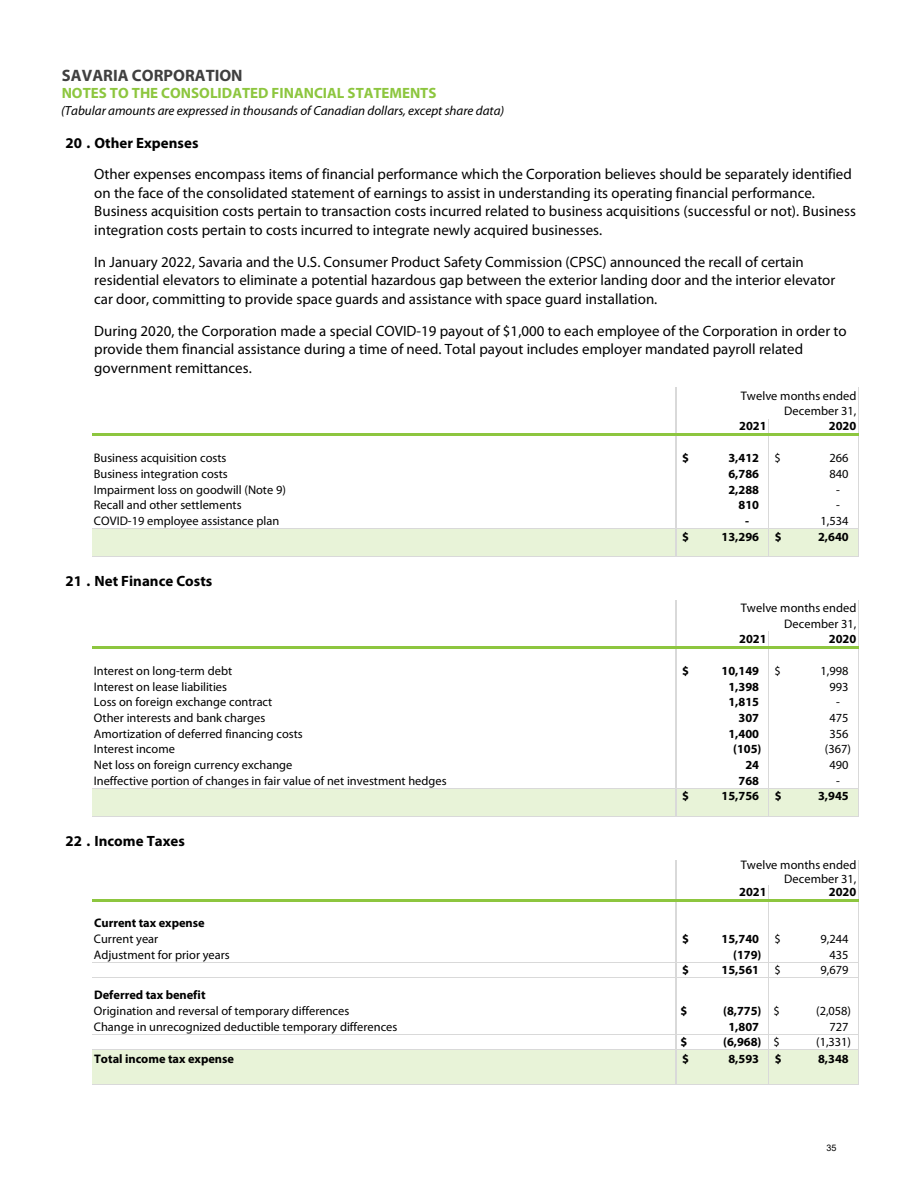
<style>
.page{position:relative;width:918px;height:1188px;background:#fff}
.page>*{position:absolute;margin:0;border:0;box-sizing:border-box;transform-origin:0 0}
.t1{font:700 16.5px "Myriad Pro";color:#404040}
.t2{font:15px/18.8px "Myriad Pro";color:#000}
.t3{font:700 15px "Myriad Pro";color:#000}
.t4{font:700 15px "Myriad Pro";letter-spacing:-.005em;color:#8dc63f}
.t5{font:italic 13.2px "Myriad Pro";color:#000}
.t6{font:12.45px/15.5px "Myriad Pro";color:#000;text-align:right}
.t7{font:700 12.45px "Myriad Pro";letter-spacing:-.005em;color:#000}
.t8{font:9px "Arial";color:#000}
.s1{font-weight:400}
</style>
<div class="page">
<div style="left:92px;top:528px;width:767px;height:29px;background:#e8f3d8"></div>
<div style="left:92px;top:788px;width:767px;height:28px;background:#e8f3d8"></div>
<div style="left:92px;top:1050px;width:767px;height:34px;background:#e8f3d8"></div>
<hr style="left:675px;top:388px;width:2px;height:45px;background:#d9d9d9">
<svg style="left:768px;top:419px;width:1px;height:14px"></svg>
<hr style="left:858px;top:388px;width:1px;height:45px;background:#d9d9d9">
<hr style="left:92px;top:528px;width:583px;height:1px;background:#d9d9d9">
<hr style="left:92px;top:556px;width:583px;height:1px;background:#d9d9d9">
<hr style="left:675px;top:436px;width:2px;height:121px;background:#d9d9d9">
<hr style="left:858px;top:436px;width:1px;height:121px;background:#d9d9d9">
<hr style="left:768px;top:436px;width:1px;height:121px;background:#d9d9d9">
<hr style="left:675px;top:600px;width:2px;height:46px;background:#d9d9d9">
<svg style="left:768px;top:632px;width:1px;height:14px"></svg>
<hr style="left:858px;top:600px;width:1px;height:46px;background:#d9d9d9">
<hr style="left:92px;top:788px;width:583px;height:1px;background:#d9d9d9">
<hr style="left:92px;top:816px;width:583px;height:1px;background:#d9d9d9">
<hr style="left:675px;top:648px;width:2px;height:168px;background:#d9d9d9">
<hr style="left:858px;top:648px;width:1px;height:168px;background:#d9d9d9">
<hr style="left:768px;top:648px;width:1px;height:168px;background:#d9d9d9">
<hr style="left:675px;top:860px;width:2px;height:39px;background:#d9d9d9">
<svg style="left:768px;top:886px;width:1px;height:13px"></svg>
<hr style="left:858px;top:860px;width:1px;height:39px;background:#d9d9d9">
<hr style="left:92px;top:962px;width:583px;height:1px;background:#d9d9d9">
<hr style="left:92px;top:977px;width:583px;height:1px;background:#d9d9d9">
<hr style="left:92px;top:1034px;width:583px;height:1px;background:#d9d9d9">
<hr style="left:92px;top:1050px;width:583px;height:1px;background:#d9d9d9">
<hr style="left:92px;top:1084px;width:583px;height:1px;background:#d9d9d9">
<hr style="left:675px;top:901px;width:2px;height:184px;background:#d9d9d9">
<hr style="left:858px;top:901px;width:1px;height:184px;background:#d9d9d9">
<hr style="left:768px;top:901px;width:1px;height:184px;background:#d9d9d9">
<hr style="left:92px;top:433px;width:767px;height:3px;background:#8dc63f">
<hr style="left:677px;top:528px;width:182px;height:1px;background:#d9d9d9">
<hr style="left:677px;top:556px;width:182px;height:1px;background:#d9d9d9">
<hr style="left:92px;top:646px;width:767px;height:2px;background:#8dc63f">
<hr style="left:677px;top:788px;width:182px;height:1px;background:#d9d9d9">
<hr style="left:677px;top:816px;width:182px;height:1px;background:#d9d9d9">
<hr style="left:92px;top:899px;width:767px;height:2px;background:#8dc63f">
<hr style="left:677px;top:962px;width:182px;height:1px;background:#d9d9d9">
<hr style="left:677px;top:977px;width:182px;height:1px;background:#d9d9d9">
<hr style="left:677px;top:1034px;width:182px;height:1px;background:#d9d9d9">
<hr style="left:677px;top:1050px;width:182px;height:1px;background:#d9d9d9">
<hr style="left:677px;top:1084px;width:182px;height:1px;background:#d9d9d9">
<p class="t1" style="left:62px;top:69px;width:182px">SAVARIA CORPORATION</p>
<p class="t4" style="left:62px;top:87px;width:376px">NOTES TO THE CONSOLIDATED FINANCIAL STATEMENTS</p>
<p class="t5" style="left:61px;top:105px;width:445px">(Tabular amounts are expressed in thousands of Canadian dollars, except share data)</p>
<p class="t3" style="left:66px;top:137px;width:135px">20 . Other Expenses</p>
<p class="t2" style="left:94px;top:166px;width:763px">Other expenses encompass items of financial performance which the Corporation believes should be separately identified on the face of the consolidated statement of earnings to assist in understanding its operating financial performance.<br>Business acquisition costs pertain to transaction costs incurred related to business acquisitions (successful or not). Business integration costs pertain to costs incurred to integrate newly acquired businesses.</p>
<p class="t2" style="left:94px;top:253px;width:743px">In January 2022, Savaria and the U.S. Consumer Product Safety Commission (CPSC) announced the recall of certain residential elevators to eliminate a potential hazardous gap between the exterior landing door and the interior elevator car door, committing to provide space guards and assistance with space guard installation.</p>
<p class="t2" style="left:94px;top:322px;width:754px">During 2020, the Corporation made a special COVID-19 payout of $1,000 to each employee of the Corporation in order to provide them financial assistance during a time of need. Total payout includes employer mandated payroll related government remittances.</p>
<p class="t6" style="left:741px;top:389px;width:117px">Twelve months ended<br>December 31,</p>
<p class="t7" style="left:739px;top:421px;width:29px">2021</p>
<p class="t7" style="left:829px;top:421px;width:29px">2020</p>
<p class="t6" style="left:94px;top:451px;width:134px">Business acquisition costs</p>
<p class="t7" style="left:682px;top:453px;width:8px">$</p>
<p class="t7" style="left:728px;top:453px;width:54px">3,412 <span class="s1">$</span></p>
<p class="t6" style="left:829px;top:451px;width:20px">266</p>
<p class="t6" style="left:94px;top:467px;width:135px">Business integration costs</p>
<p class="t7" style="left:728px;top:469px;width:32px">6,786</p>
<p class="t6" style="left:829px;top:467px;width:20px">840</p>
<p class="t6" style="left:94px;top:483px;width:193px">Impairment loss on goodwill (Note 9)</p>
<p class="t7" style="left:728px;top:484px;width:32px">2,288</p>
<p class="t6" style="left:836px;top:483px;width:5px">-</p>
<p class="t6" style="left:94px;top:498px;width:149px">Recall and other settlements</p>
<p class="t7" style="left:739px;top:500px;width:22px">810</p>
<p class="t6" style="left:836px;top:498px;width:5px">-</p>
<p class="t6" style="left:94px;top:514px;width:187px">COVID-19 employee assistance plan</p>
<p class="t7" style="left:745px;top:516px;width:5px">-</p>
<p class="t6" style="left:821px;top:514px;width:29px">1,534</p>
<p class="t7" style="left:682px;top:531px;width:8px">$</p>
<p class="t7" style="left:722px;top:531px;width:39px">13,296</p>
<p class="t7" style="left:775px;top:531px;width:8px">$</p>
<p class="t7" style="left:818px;top:531px;width:32px">2,640</p>
<p class="t3" style="left:66px;top:576px;width:148px">21 . Net Finance Costs</p>
<p class="t6" style="left:741px;top:601px;width:117px">Twelve months ended<br>December 31,</p>
<p class="t7" style="left:739px;top:634px;width:29px">2021</p>
<p class="t7" style="left:829px;top:634px;width:29px">2020</p>
<p class="t6" style="left:94px;top:664px;width:140px">Interest on long-term debt</p>
<p class="t7" style="left:682px;top:666px;width:8px">$</p>
<p class="t7" style="left:722px;top:666px;width:61px">10,149 <span class="s1">$</span></p>
<p class="t6" style="left:821px;top:664px;width:29px">1,998</p>
<p class="t6" style="left:94px;top:680px;width:135px">Interest on lease liabilities</p>
<p class="t7" style="left:728px;top:682px;width:32px">1,398</p>
<p class="t6" style="left:829px;top:680px;width:20px">993</p>
<p class="t6" style="left:94px;top:695px;width:180px">Loss on foreign exchange contract</p>
<p class="t7" style="left:728px;top:697px;width:32px">1,815</p>
<p class="t6" style="left:836px;top:695px;width:5px">-</p>
<p class="t6" style="left:94px;top:711px;width:173px">Other interests and bank charges</p>
<p class="t7" style="left:739px;top:713px;width:22px">307</p>
<p class="t6" style="left:829px;top:711px;width:20px">475</p>
<p class="t6" style="left:94px;top:727px;width:210px">Amortization of deferred financing costs</p>
<p class="t7" style="left:728px;top:729px;width:32px">1,400</p>
<p class="t6" style="left:829px;top:727px;width:20px">356</p>
<p class="t6" style="left:94px;top:742px;width:83px">Interest income</p>
<p class="t7" style="left:733px;top:744px;width:30px">(105)</p>
<p class="t6" style="left:825px;top:742px;width:28px">(367)</p>
<p class="t6" style="left:94px;top:758px;width:200px">Net loss on foreign currency exchange</p>
<p class="t7" style="left:745px;top:760px;width:15px">24</p>
<p class="t6" style="left:829px;top:758px;width:20px">490</p>
<p class="t6" style="left:94px;top:774px;width:354px">Ineffective portion of changes in fair value of net investment hedges</p>
<p class="t7" style="left:739px;top:776px;width:22px">768</p>
<p class="t6" style="left:836px;top:774px;width:5px">-</p>
<p class="t7" style="left:682px;top:791px;width:8px">$</p>
<p class="t7" style="left:722px;top:791px;width:39px">15,756</p>
<p class="t7" style="left:775px;top:791px;width:8px">$</p>
<p class="t7" style="left:818px;top:791px;width:32px">3,945</p>
<p class="t3" style="left:66px;top:835px;width:121px">22 . Income Taxes</p>
<p class="t6" style="left:741px;top:858px;width:117px">Twelve months ended</p>
<p class="t6" style="left:784px;top:872px;width:74px">December 31,</p>
<p class="t7" style="left:739px;top:887px;width:29px">2021</p>
<p class="t7" style="left:829px;top:887px;width:29px">2020</p>
<p class="t7" style="left:94px;top:918px;width:112px">Current tax expense</p>
<p class="t6" style="left:94px;top:932px;width:66px">Current year</p>
<p class="t7" style="left:682px;top:934px;width:8px">$</p>
<p class="t7" style="left:722px;top:934px;width:61px">15,740 <span class="s1">$</span></p>
<p class="t6" style="left:821px;top:932px;width:29px">9,244</p>
<p class="t6" style="left:94px;top:948px;width:137px">Adjustment for prior years</p>
<p class="t7" style="left:733px;top:949px;width:30px">(179)</p>
<p class="t6" style="left:829px;top:948px;width:20px">435</p>
<p class="t7" style="left:682px;top:965px;width:8px">$</p>
<p class="t7" style="left:722px;top:965px;width:61px">15,561 <span class="s1">$</span></p>
<p class="t6" style="left:821px;top:963px;width:29px">9,679</p>
<p class="t7" style="left:94px;top:990px;width:113px">Deferred tax benefit</p>
<p class="t6" style="left:94px;top:1004px;width:257px">Origination and reversal of temporary differences</p>
<p class="t7" style="left:681px;top:1006px;width:8px">$</p>
<p class="t7" style="left:723px;top:1006px;width:58px">(8,775) <span class="s1">$</span></p>
<p class="t6" style="left:816px;top:1004px;width:36px">(2,058)</p>
<p class="t6" style="left:94px;top:1020px;width:305px">Change in unrecognized deductible temporary differences</p>
<p class="t7" style="left:728px;top:1022px;width:32px">1,807</p>
<p class="t6" style="left:829px;top:1020px;width:20px">727</p>
<p class="t7" style="left:681px;top:1037px;width:8px">$</p>
<p class="t7" style="left:723px;top:1037px;width:58px">(6,968) <span class="s1">$</span></p>
<p class="t6" style="left:816px;top:1035px;width:36px">(1,331)</p>
<p class="t7" style="left:94px;top:1054px;width:141px">Total income tax expense</p>
<p class="t7" style="left:682px;top:1054px;width:8px">$</p>
<p class="t7" style="left:818px;top:1054px;width:32px">8,348</p>
<p class="t7" style="left:728px;top:1054px;width:32px">8,593</p>
<p class="t7" style="left:775px;top:1054px;width:8px">$</p>
<p class="t8" style="left:827px;top:1143px;width:12px">35</p>
</div>
